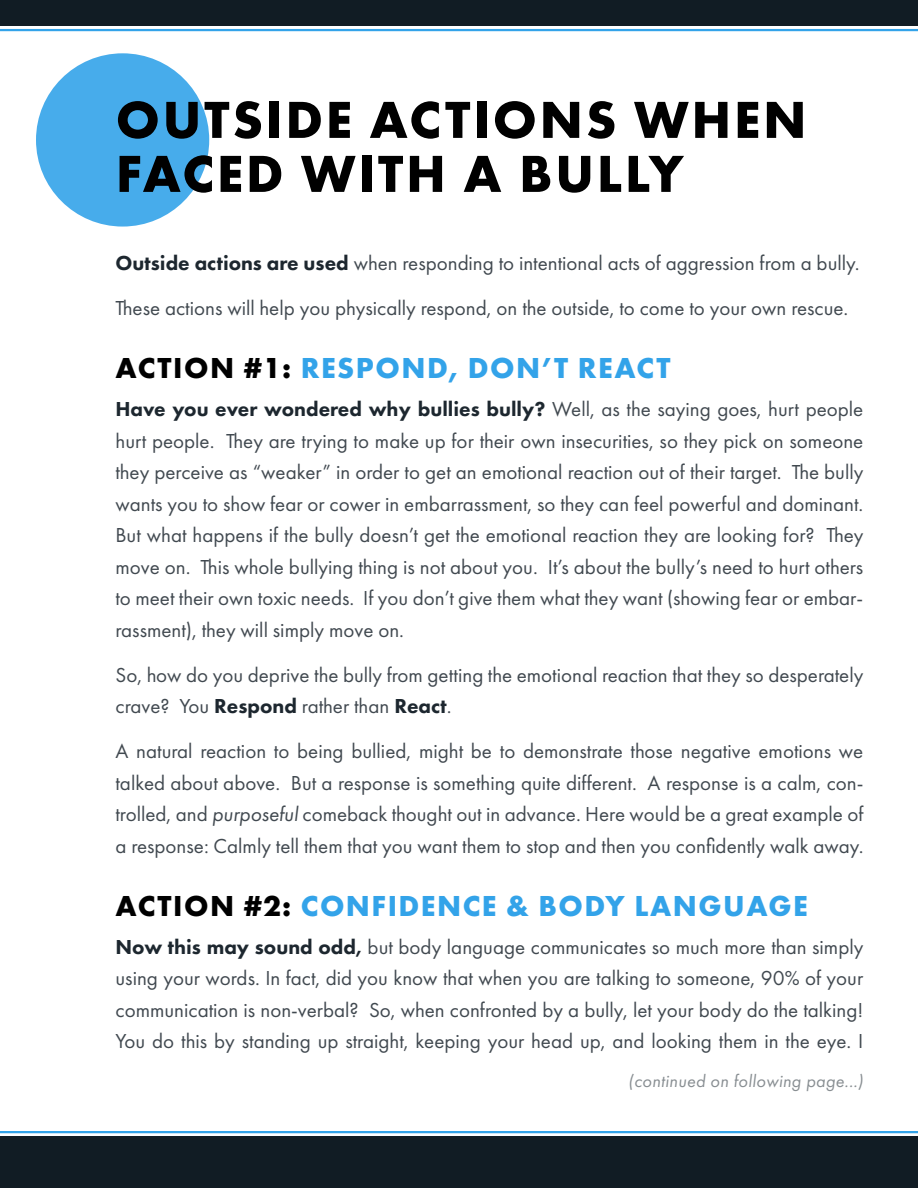
<style>
.page{position:relative;width:918px;height:1188px;background:#fff}
.page>*{position:absolute;margin:0;border:0;box-sizing:border-box;transform-origin:0 0}
.t1{font:700 54px/54px "Futura PT";letter-spacing:.05em;color:#000}
.t2{font:700 30px "Futura PT";letter-spacing:.05em;color:#33a3e9}
.t3{font:21px/31.5px "Futura PT";color:#414950;text-align:justify}
.t4{font:italic 18px "Futura PT";letter-spacing:.02em;color:#888e92}
.s1{font-weight:800;color:#1d272f}
.s2{color:#000}
.s3{font-style:italic}
</style>
<div class="page">
<div style="left:0;top:0;width:918px;height:26px;background:#111c24"></div>
<hr style="left:0;top:29px;width:918px;height:2px;background:#33a3e9">
<div style="left:0;top:1136px;width:918px;height:52px;background:#111c24"></div>
<hr style="left:0;top:1131px;width:918px;height:2px;background:#33a3e9">
<div style="left:36px;top:53px;width:173px;height:174px;background:#47aceb;border-radius:50%"></div>
<h1 class="t1" style="left:116px;top:91px;width:692px">OUTSIDE ACTIONS WHEN<br>FACED WITH A BULLY</h1>
<p class="t3" style="left:116px;top:240px;width:746px;line-height:45px"><span class="s1">Outside actions are used</span> when responding to intentional acts of aggression from a bully.<br>These actions will help you physically respond, on the outside, to come to your own rescue.</p>
<h2 class="t2" style="left:116px;top:348px;width:556px"><span class="s2">ACTION #1:</span> RESPOND, DON’T REACT</h2>
<p class="t3" style="left:116px;top:393px;width:749px"><span class="s1">Have you ever wondered why bullies bully?</span> Well, as the saying goes, hurt people hurt people. They are trying to make up for their own insecurities, so they pick on someone they perceive as “weaker” in order to get an emotional reaction out of their target. The bully wants you to show fear or cower in embarrassment, so they can feel powerful and dominant.<br>But what happens if the bully doesn’t get the emotional reaction they are looking for? They move on. This whole bullying thing is not about you. It’s about the bully’s need to hurt others to meet their own toxic needs. If you don’t give them what they want (showing fear or embar&shy;rassment), they will simply move on.</p>
<p class="t3" style="left:116px;top:659px;width:749px">So, how do you deprive the bully from getting the emotional reaction that they so desperately crave? You <span class="s1">Respond</span> rather than <span class="s1">React</span>.</p>
<p class="t3" style="left:116px;top:735px;width:749px">A natural reaction to being bullied, might be to demonstrate those negative emotions we talked about above. But a response is something quite different. A response is a calm, con&shy;trolled, and <span class="s3">purposeful</span> comeback thought out in advance. Here would be a great example of a response: Calmly tell them that you want them to stop and then you confidently walk away.</p>
<h2 class="t2" style="left:116px;top:886px;width:694px"><span class="s2">ACTION #2:</span> CONFIDENCE &amp; BODY LANGUAGE</h2>
<p class="t3" style="left:116px;top:931px;width:749px"><span class="s1">Now this may sound odd,</span> but body language communicates so much more than simply using your words. In fact, did you know that when you are talking to someone, 90% of your communication is non-verbal? So, when confronted by a bully, let your body do the talking!<br>You do this by standing up straight, keeping your head up, and looking them in the eye. I</p>
<p class="t4" style="left:628px;top:1070px;width:237px">(continued on following page...)</p>
</div>
